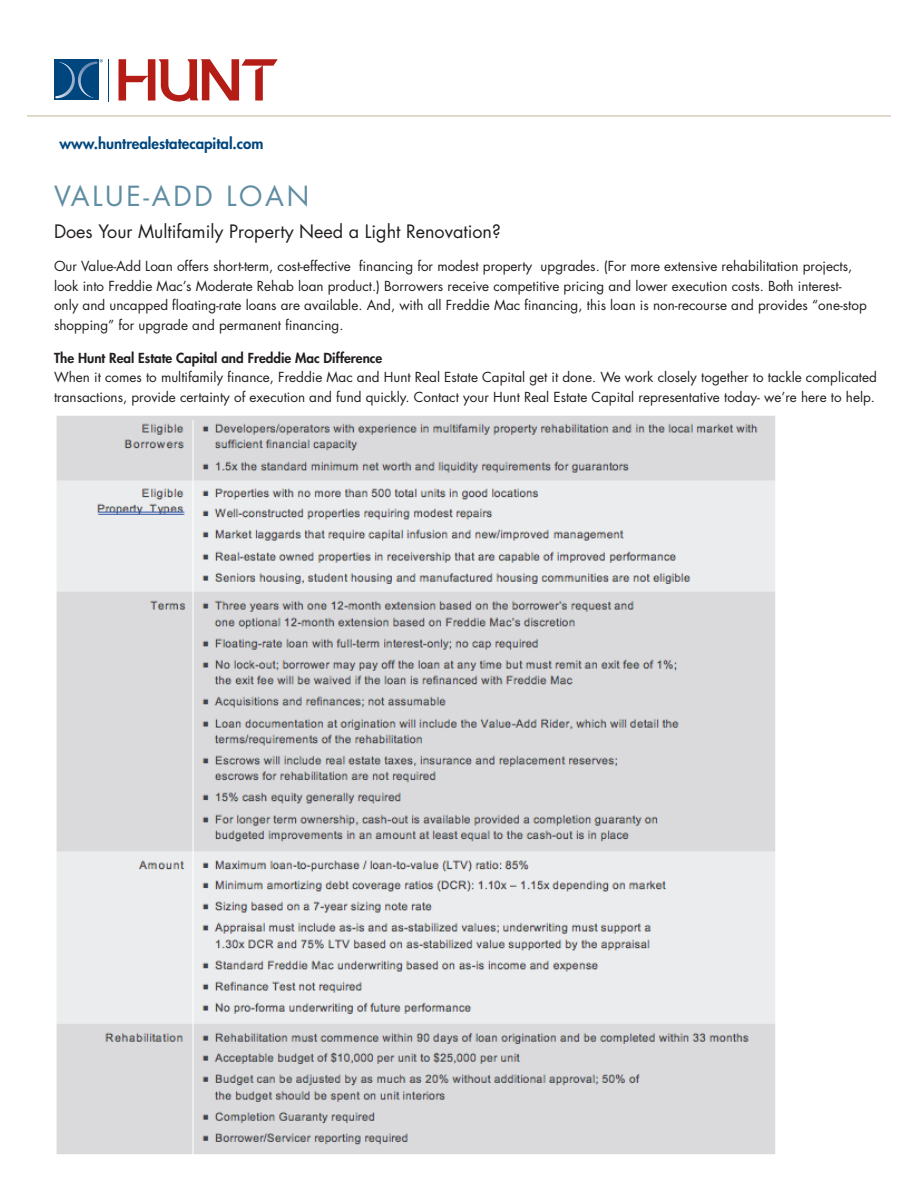
<style>
.page{position:relative;width:918px;height:1188px;background:#fff}
.page>*{position:absolute;margin:0;border:0;box-sizing:border-box;transform-origin:0 0}
.t1{font:27px "Futura Std";letter-spacing:.1em;color:#608da3}
.t2{font:18px "Futura Std";color:#231f20}
.t3{font:800 15px "Futura Std";color:#00467e}
.t4{font:13.5px/19.5px "Futura Std";color:#231f20}
.t5{font:800 13.5px "Futura Std";color:#231f20}
</style>
<div class="page">
<hr style="left:109px;top:59px;width:1px;height:42px;background:#00467e">
<svg style="left:119px;top:59px;width:159px;height:43px"></svg>
<div style="left:54px;top:60px;width:45px;height:40px;background:#00467e"></div>
<svg style="left:55px;top:59px;width:48px;height:39px"></svg>
<hr style="left:27px;top:115px;width:864px;height:2px;background:#d6cfbc">
<img style="left:56px;top:416px;width:719px;height:738px">
<p class="t3" style="left:59px;top:134px;width:206px">www.huntrealestatecapital.com</p>
<h1 class="t1" style="left:54px;top:179px;width:257px">VALUE-ADD LOAN</h1>
<h2 class="t2" style="left:54px;top:220px;width:448px">Does Your Multifamily Property Need a Light Renovation?</h2>
<p class="t4" style="left:54px;top:257px;width:814px">Our Value-Add Loan offers short-term, cost-effective financing for modest property upgrades. (For more extensive rehabilitation projects, look into Freddie Mac’s Moderate Rehab loan product.) Borrowers receive competitive pricing and lower execution costs. Both interest&shy;only and uncapped floating-rate loans are available. And, with all Freddie Mac financing, this loan is non-recourse and provides “one-stop shopping” for upgrade and permanent financing.</p>
<p class="t5" style="left:54px;top:349px;width:330px">The Hunt Real Estate Capital and Freddie Mac Difference</p>
<p class="t4" style="left:54px;top:368px;width:824px">When it comes to multifamily finance, Freddie Mac and Hunt Real Estate Capital get it done. We work closely together to tackle complicated transactions, provide certainty of execution and fund quickly. Contact your Hunt Real Estate Capital representative today- we’re here to help.</p>
</div>
